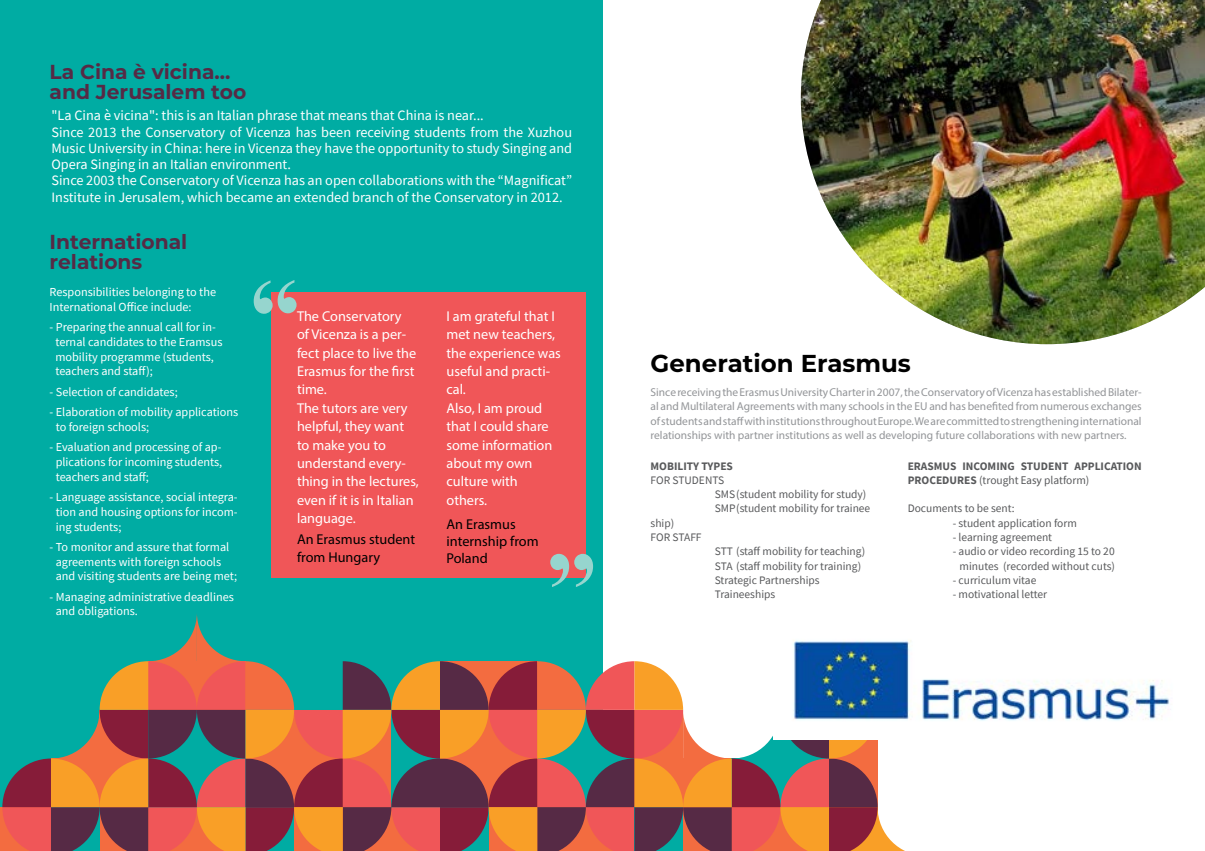
<style>
.page{position:relative;width:1205px;height:851px;background:#fff}
.page>*{position:absolute;margin:0;border:0;box-sizing:border-box;transform-origin:0 0}
.t1{font:700 101.88px "Times New Roman";color:#96d5ce}
.t2{font:700 24.5px "Montserrat";color:#000}
.t3{font:700 20.25px/19.8px "Montserrat";color:#562a45}
.t4{font:14.25px/16.2px "Source Sans Pro";color:#fff}
.t5{font:14.25px/18.4px "Myriad Pro";color:#fff}
.t6{font:14.25px/17.1px "Myriad Pro";color:#000}
.t7{font:14.25px/17.1px "Myriad Pro";color:#000101}
.t8{font:12.25px/14.6px "Source Sans Pro";color:#fff}
.t9{font:11.5px/14.2px "Myriad Pro";color:#939598;text-align:justify}
.t10{font:11.5px/14.2px "Source Sans Pro";color:#58595b;text-align:center}
.t11{font:700 11.5px/14.2px "Source Sans Pro";color:#58595b}
.s1{font-weight:400}
.s2{font-family:"Myriad Pro";font-weight:400}
</style>
<div class="page">
<div style="left:0;top:0;width:602px;height:850px;background:#00aca3"></div>
<div style="left:0;top:807px;width:51px;height:43px;background:#f36c40"></div>
<svg style="left:2px;top:612px;width:901px;height:238px"></svg>
<img style="left:801px;top:0;width:404px;height:344px">
<div style="left:271px;top:292px;width:314px;height:286px;background:#f05658"></div>
<img style="left:773px;top:620px;width:396px;height:119px">
<h3 class="t3" style="left:50px;top:61px;width:198px">La Cina è vicina... and Jerusalem too</h3>
<p class="t4" style="left:51px;top:107px;width:522px">"La Cina è vicina": this is an Italian phrase that means that China is near...<br>Since 2013 the Conservatory of Vicenza has been receiving students from the Xuzhou Music University in China: here in Vicenza they have the opportunity to study Singing and Opera Singing in an Italian environment.<br>Since 2003 the Conservatory of Vicenza has an open collaborations with the “Magnificat” Institute in Jerusalem, which became an extended branch of the Conservatory in 2012.</p>
<h3 class="t3" style="left:50px;top:231px;width:139px">International relations</h3>
<p class="t8" style="left:50px;top:284px;width:168px">Responsibilities belonging to the<br>International Office include:</p>
<p class="t8" style="left:55px;top:320px;width:169px;text-indent:-6px">- Preparing the annual call for in&shy;ternal candidates to the Eramsus mobility programme (students, teachers and staff);</p>
<p class="t8" style="left:50px;top:384px;width:130px">- Selection of candidates;</p>
<p class="t8" style="left:56px;top:404px;width:184px;text-indent:-6px">- Elaboration of mobility applications to foreign schools;</p>
<p class="t8" style="left:56px;top:440px;width:168px;text-align:justify;text-indent:-6px">- Evaluation and processing of ap&shy;plications for incoming students, teachers and staff;</p>
<p class="t8" style="left:56px;top:489px;width:184px;text-align:justify;text-indent:-6px">- Language assistance, social integra&shy;tion and housing options for incom&shy;ing students;</p>
<p class="t8" style="left:56px;top:539px;width:183px;text-indent:-6px">- To monitor and assure that formal agreements with foreign schools and visiting students are being met;</p>
<p class="t8" style="left:56px;top:589px;width:180px;text-indent:-6px">- Managing administrative deadlines and obligations.</p>
<p class="t5" style="left:297px;top:307px;width:123px">The Conservatory<br>of Vicenza is a per&shy;fect place to live the<br>Erasmus for the first time.<br>The tutors are very helpful, they want to make you to understand every&shy;thing in the lectures, even if it is in Italian language.</p>
<p class="t7" style="left:297px;top:530px;width:120px">An Erasmus student from Hungary</p>
<p class="t5" style="left:446px;top:307px;width:116px">I am grateful that I met new teachers, the experience was useful and practi&shy;cal.<br>Also, I am proud that I could share some information about my own culture with others.</p>
<p class="t6" style="left:446px;top:515px;width:94px">An Erasmus internship from<br>Poland</p>
<h1 class="t1" style="left:546px;top:518px;width:52px">”</h1>
<h2 class="t2" style="left:650px;top:346px;width:262px">Generation Erasmus</h2>
<p class="t9" style="left:650px;top:385px;width:493px">Since receiving the Erasmus University Charter in 2007, the Conservatory of Vicenza has established Bilater&shy;al and Multilateral Agreements with many schools in the EU and has benefited from numerous exchanges of students and staff with institutions throughout Europe. We are committed to strengthening international relationships with partner institutions as well as developing future collaborations with new partners.</p>
<p class="t11" style="left:650px;top:458px;width:84px">MOBILITY TYPES</p>
<p class="t10" style="left:650px;top:473px;width:75px">FOR STUDENTS</p>
<p class="t10" style="left:715px;top:487px;width:153px">SMS(student mobility for study)</p>
<p class="t10" style="left:715px;top:501px;width:157px">SMP(student mobility for trainee</p>
<p class="t10" style="left:650px;top:515px;width:25px">ship)</p>
<p class="t10" style="left:650px;top:530px;width:53px">FOR STAFF</p>
<p class="t10" style="left:715px;top:544px;width:152px">STT (staff mobility for teaching)</p>
<p class="t10" style="left:715px;top:558px;width:148px">STA (staff mobility for training)</p>
<p class="t10" style="left:715px;top:572px;width:106px">Strategic Partnerships</p>
<p class="t10" style="left:715px;top:587px;width:62px">Traineeships</p>
<p class="t11" style="left:907px;top:458px;width:235px">ERASMUS INCOMING STUDENT APPLICATION<br>PROCEDURES <span class="s1">(trought</span> <span class="s2">Easy</span> <span class="s1">platform)</span></p>
<p class="t10" style="left:907px;top:501px;width:109px">Documents to be sent:</p>
<p class="t10" style="left:953px;top:515px;width:126px">- student application form</p>
<p class="t10" style="left:953px;top:530px;width:101px">- learning agreement</p>
<p class="t10" style="left:953px;top:544px;width:164px">- audio or video recording 15 to 20 minutes (recorded without cuts)</p>
<p class="t10" style="left:953px;top:572px;width:85px">- curriculum vitae</p>
<p class="t10" style="left:953px;top:587px;width:96px">- motivational letter</p>
</div>
